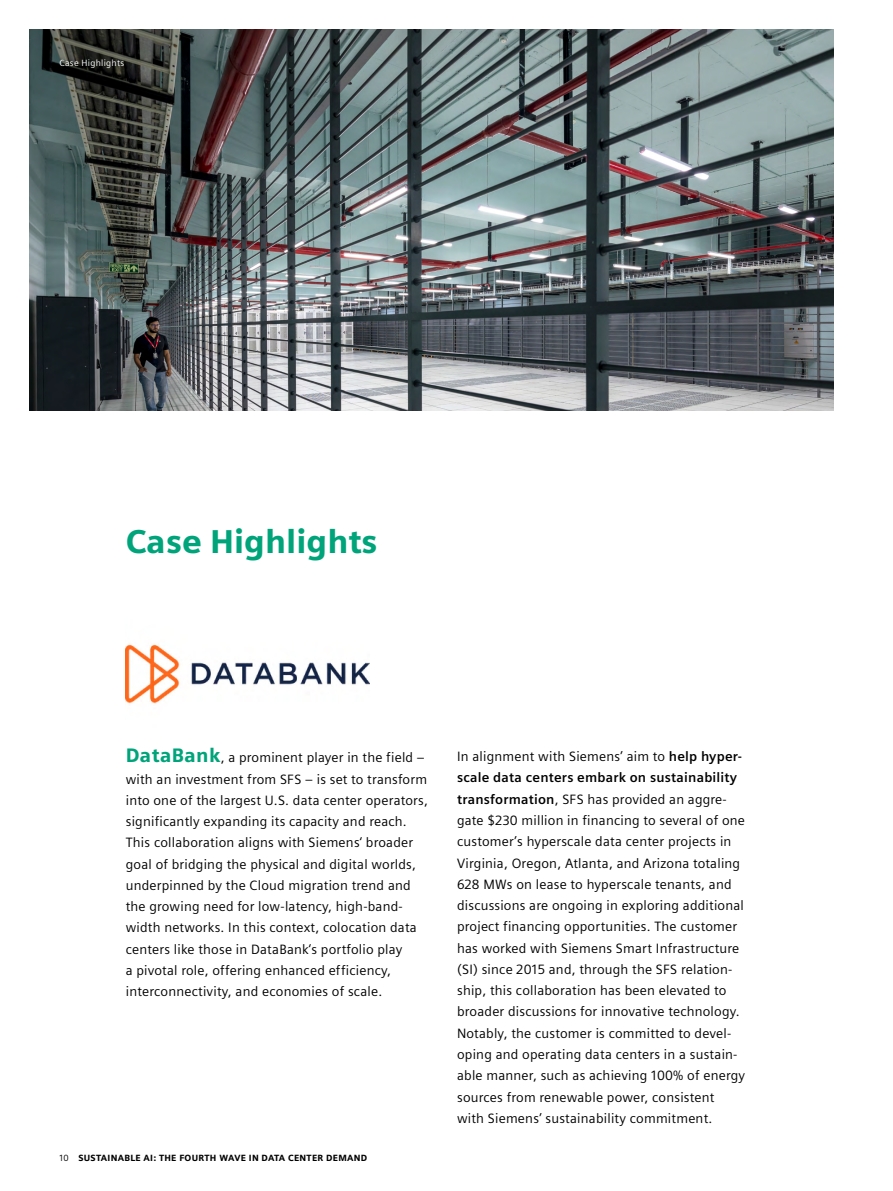
<style>
.page{position:relative;width:893px;height:1191px;background:#fff}
.page>*{position:absolute;margin:0;border:0;box-sizing:border-box;transform-origin:0 0}
.t1{font:900 33px "Siemens Sans";color:#00a47a}
.t2{font:13.5px/21.3px "Siemens Sans";letter-spacing:.015em;color:#000}
.t3{font:900 9px "Siemens Sans";letter-spacing:.03em;color:#000}
.t4{font:9px "Siemens Sans";letter-spacing:.03em;color:#fff}
.s1{font-weight:900;font-size:19.5px;color:#00a47a}
.s2{font-weight:700}
.s3{font-weight:400}
</style>
<div class="page">
<img style="left:30px;top:30px;width:803px;height:380px">
<img style="left:126px;top:644px;width:244px;height:60px">
<p class="t4" style="left:60px;top:58px;width:66px">Case Highlights</p>
<h1 class="t1" style="left:126px;top:522px;width:253px">Case Highlights</h1>
<p class="t2" style="left:126px;top:747px;width:304px"><span class="s1">DataBank</span>, a prominent player in the field – with an investment from SFS – is set to transform into one of the largest U.S. data center operators, significantly expanding its capacity and reach.<br>This collaboration aligns with Siemens‘ broader goal of bridging the physical and digital worlds, underpinned by the Cloud migration trend and the growing need for low-latency, high-band&shy;width networks. In this context, colocation data centers like those in DataBank‘s portfolio play<br>a pivotal role, offering enhanced efficiency, interconnectivity, and economies of scale.</p>
<p class="t2" style="left:457px;top:746px;width:290px">In alignment with Siemens’ aim to <span class="s2">help hyper&shy;scale data centers embark on sustainability transformation</span>, SFS has provided an aggre&shy;gate $230 million in financing to several of one customer’s hyperscale data center projects in Virginia, Oregon, Atlanta, and Arizona totaling 628 MWs on lease to hyperscale tenants, and discussions are ongoing in exploring additional project financing opportunities. The customer has worked with Siemens Smart Infrastructure (SI) since 2015 and, through the SFS relation&shy;ship, this collaboration has been elevated to broader discussions for innovative technology.<br>Notably, the customer is committed to devel&shy;oping and operating data centers in a sustain&shy;able manner, such as achieving 100% of energy sources from renewable power, consistent<br>with Siemens’ sustainability commitment.</p>
<p class="t3" style="left:60px;top:1152px;width:309px"><span class="s3">10</span> SUSTAINABLE AI: THE FOURTH WAVE IN DATA CENTER DEMAND</p>
</div>
